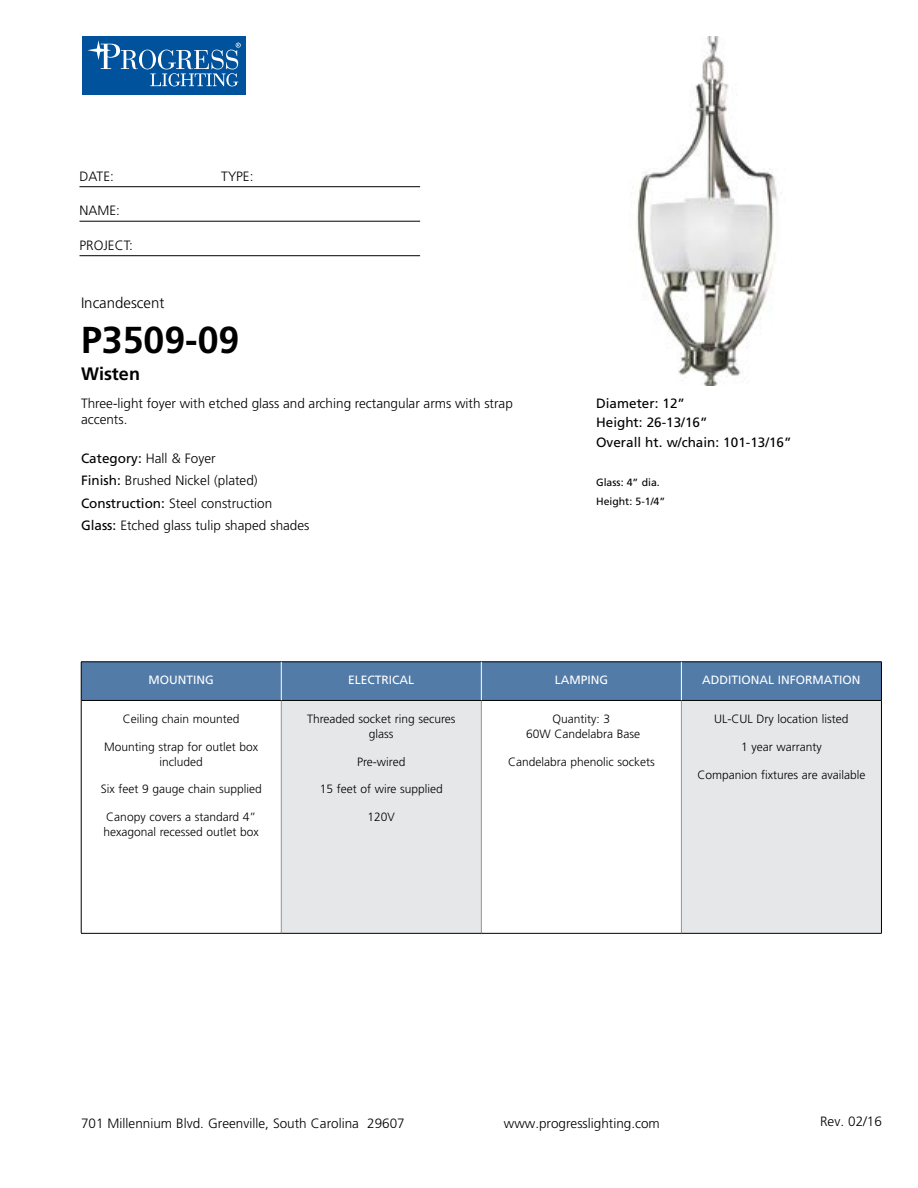
<style>
.page{position:relative;width:918px;height:1188px;background:#fff}
.page>*{position:absolute;margin:0;border:0;box-sizing:border-box;transform-origin:0 0}
.t1{font:700 37.5px "Frutiger LT Std";color:#000}
.t2{font:700 18px "Frutiger LT Std";color:#000}
.t3{font:300 15px "Frutiger LT Std";color:#000}
.t4{font:300 13.5px/22.5px "Frutiger LT Std";color:#000}
.t5{font:13.5px/19.5px "Frutiger LT Std";color:#000}
.t6{font:300 12px/15px "Frutiger LT Std";color:#000;text-align:center}
.t7{font:12px "Frutiger LT Std";color:#fff}
.t8{font:10.5px/19.5px "Frutiger LT Std";color:#000}
.s1{font-weight:400}
</style>
<div class="page">
<div style="left:82px;top:36px;width:164px;height:59px;background:#00529c"></div>
<svg style="left:139px;top:50px;width:17px;height:19px"></svg>
<div style="left:142px;top:50px;width:11px;height:19px;background:#00529c;border-radius:50%"></div>
<svg style="left:87px;top:40px;width:51px;height:29px"></svg>
<svg style="left:150px;top:43px;width:91px;height:43px"></svg>
<hr style="left:80px;top:186px;width:340px;height:1px;background:#000">
<hr style="left:80px;top:221px;width:340px;height:1px;background:#000">
<hr style="left:80px;top:255px;width:340px;height:1px;background:#000">
<div style="left:82px;top:663px;width:799px;height:37px;background:#527ba8"></div>
<div style="left:281px;top:700px;width:200px;height:233px;background:#e6e7e8"></div>
<div style="left:681px;top:700px;width:200px;height:233px;background:#e6e7e8"></div>
<hr style="left:281px;top:701px;width:1px;height:232px;background:#939598">
<hr style="left:481px;top:701px;width:1px;height:232px;background:#939598">
<hr style="left:681px;top:701px;width:1px;height:232px;background:#939598">
<hr style="left:81px;top:700px;width:200px;height:1px;background:#000">
<hr style="left:281px;top:700px;width:200px;height:1px;background:#000">
<hr style="left:481px;top:700px;width:200px;height:1px;background:#000">
<hr style="left:681px;top:700px;width:200px;height:1px;background:#000">
<hr style="left:81px;top:933px;width:200px;height:1px;background:#000">
<hr style="left:281px;top:933px;width:200px;height:1px;background:#000">
<hr style="left:481px;top:933px;width:200px;height:1px;background:#000">
<hr style="left:681px;top:933px;width:201px;height:1px;background:#000">
<hr style="left:81px;top:662px;width:200px;height:1px;background:#000">
<hr style="left:81px;top:662px;width:1px;height:38px;background:#000">
<hr style="left:281px;top:662px;width:200px;height:1px;background:#000">
<hr style="left:481px;top:662px;width:200px;height:1px;background:#000">
<hr style="left:681px;top:662px;width:201px;height:1px;background:#000">
<hr style="left:881px;top:662px;width:1px;height:38px;background:#000">
<hr style="left:81px;top:700px;width:1px;height:233px;background:#000">
<hr style="left:881px;top:700px;width:1px;height:233px;background:#000">
<hr style="left:281px;top:662px;width:1px;height:38px;background:#fff">
<hr style="left:681px;top:662px;width:1px;height:38px;background:#fff">
<hr style="left:481px;top:662px;width:1px;height:38px;background:#fff">
<img style="left:637px;top:36px;width:141px;height:349px">
<p class="t4" style="left:80px;top:165px;width:36px">DATE:</p>
<p class="t4" style="left:221px;top:165px;width:34px">TYPE:</p>
<p class="t4" style="left:80px;top:200px;width:42px">NAME:</p>
<p class="t4" style="left:80px;top:234px;width:55px">PROJECT:</p>
<p class="t3" style="left:81px;top:294px;width:85px">Incandescent</p>
<h1 class="t1" style="left:81px;top:318px;width:160px">P3509-09</h1>
<h2 class="t2" style="left:81px;top:363px;width:61px">Wisten</h2>
<p class="t4" style="left:81px;top:395px;width:433px;line-height:16.2px">Three-light foyer with etched glass and arching rectangular arms with strap accents.</p>
<p class="t4" style="left:81px;top:447px;width:230px"><span class="s1">Category:</span> Hall &amp; Foyer<br><span class="s1">Finish:</span> Brushed Nickel (plated)<br><span class="s1">Construction:</span> Steel construction<br><span class="s1">Glass:</span> Etched glass tulip shaped shades</p>
<p class="t5" style="left:596px;top:393px;width:197px">Diameter: 12”<br>Height: 26-13/16”<br>Overall ht. w/chain: 101-13/16”</p>
<p class="t8" style="left:596px;top:472px;width:71px">Glass: 4” dia.<br>Height: 5-1/4”</p>
<p class="t7" style="left:149px;top:673px;width:67px">MOUNTING</p>
<p class="t7" style="left:348px;top:673px;width:68px">ELECTRICAL</p>
<p class="t7" style="left:555px;top:673px;width:55px">LAMPING</p>
<p class="t7" style="left:702px;top:673px;width:160px">ADDITIONAL INFORMATION</p>
<p class="t6" style="left:123px;top:711px;width:118px">Ceiling chain mounted</p>
<p class="t6" style="left:104px;top:739px;width:156px">Mounting strap for outlet box included</p>
<p class="t6" style="left:101px;top:782px;width:163px">Six feet 9 gauge chain supplied</p>
<p class="t6" style="left:103px;top:810px;width:157px;text-align:left">Canopy covers a standard 4” hexagonal recessed outlet box</p>
<p class="t6" style="left:307px;top:712px;width:150px">Threaded socket ring secures glass</p>
<p class="t6" style="left:357px;top:754px;width:50px">Pre-wired</p>
<p class="t6" style="left:320px;top:782px;width:125px">15 feet of wire supplied</p>
<p class="t6" style="left:368px;top:810px;width:29px">120V</p>
<p class="t6" style="left:714px;top:712px;width:136px">UL-CUL Dry location listed</p>
<p class="t6" style="left:741px;top:739px;width:82px">1 year warranty</p>
<p class="t6" style="left:697px;top:767px;width:169px">Companion fixtures are available</p>
<p class="t6" style="left:526px;top:712px;width:116px">Quantity: 3<br>60W Candelabra Base</p>
<p class="t6" style="left:508px;top:754px;width:148px">Candelabra phenolic sockets</p>
<p class="t4" style="left:81px;top:1112px;width:325px">701 Millennium Blvd. Greenville, South Carolina 29607</p>
<p class="t4" style="left:504px;top:1112px;width:158px">www.progresslighting.com</p>
<p class="t4" style="left:820px;top:1110px;width:63px">Rev. 02/16</p>
</div>
